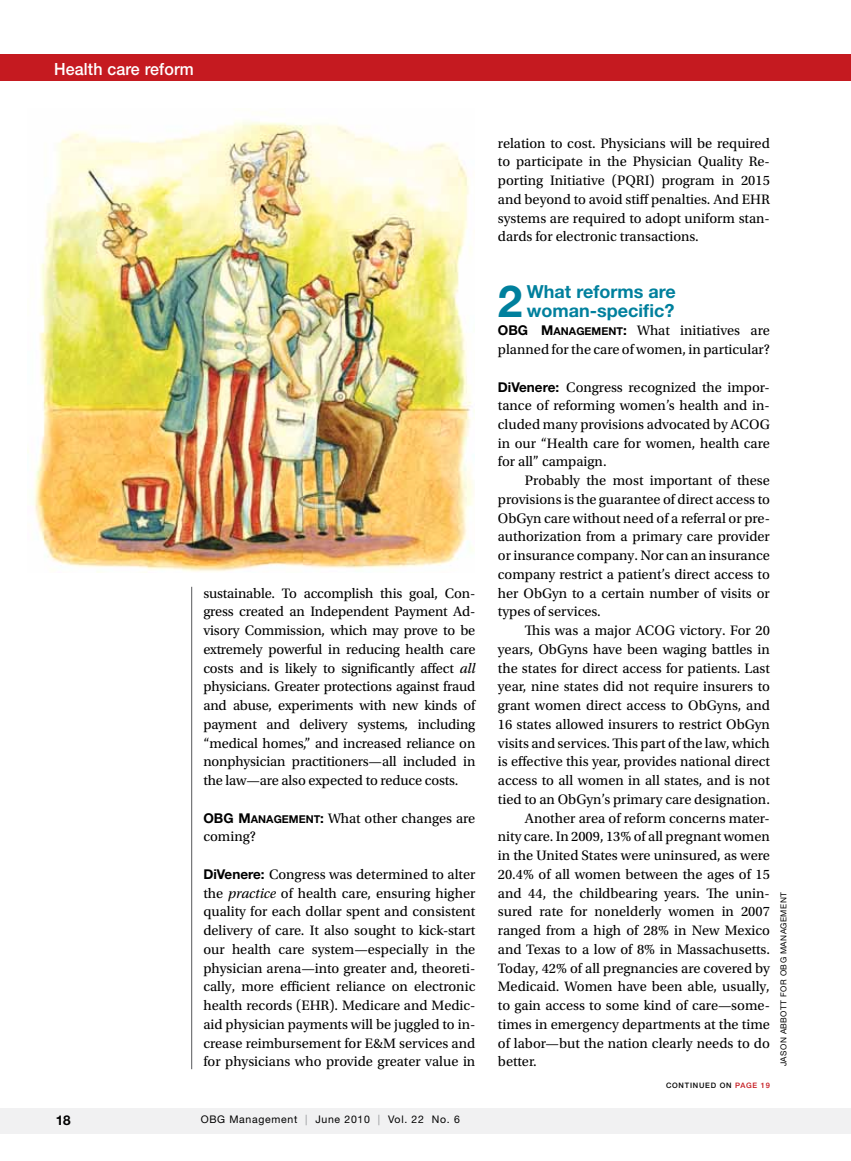
<style>
.page{position:relative;width:851px;height:1161px;background:#fff}
.page>*{position:absolute;margin:0;border:0;box-sizing:border-box;transform-origin:0 0}
.t1{font:700 44.25px "Helvetica Neue LT Std";color:#00809d}
.t2{font:700 18px/18.8px "Helvetica Neue LT Std";color:#00809d}
.t3{font:500 16.8px "Helvetica Neue LT Std";letter-spacing:.01em;color:#fff;scale:.95 1}
.t4{font:14.4px/18.8px "Utopia Std";color:#000;text-align:justify}
.t5{font:700 13.5px "Helvetica Neue LT Std";color:#000}
.t6{font:10.5px "Helvetica Neue LT Std";letter-spacing:.065em;color:#000}
.t7{font:8.25px "Helvetica Neue LT Std";letter-spacing:.05em;color:#000}
.t8{font:500 7.5px "Helvetica Neue LT Std";letter-spacing:.1em;color:#000}
.s1{font-style:italic}
.s2{font-family:"Helvetica Neue LT Std Bd SC800";font-size:13.5px}
.s3{font-family:"Helvetica Neue LT Std Bd SC800";font-size:10.8px}
.s4{font-family:"Helvetica Neue LT Std";font-weight:700;font-size:13.5px}
.s5{color:#939598}
.s6{color:#c4161c}
</style>
<div class="page">
<hr style="left:191px;top:587px;width:1px;height:482px;background:#58595b">
<div style="left:0;top:1108px;width:850px;height:26px;background:#f1f1f2"></div>
<div style="left:0;top:54px;width:850px;height:27px;background:#c51a20"></div>
<img style="left:27px;top:120px;width:447px;height:453px">
<p class="t3" style="left:54px;top:59px;width:149px">Health care reform</p>
<p class="t4" style="left:203px;top:584px;width:273px">sustainable. To accomplish this goal, Con&shy;gress created an Independent Payment Ad&shy;visory Commission, which may prove to be extremely powerful in reducing health care costs and is likely to significantly affect <span class="s1">all </span>physicians. Greater protections against fraud and abuse, experiments with new kinds of payment and delivery systems, including “medical homes,” and increased reliance on nonphysician practitioners—all included in the law—are also expected to reduce costs.</p>
<p class="t4" style="left:203px;top:809px;width:273px"><span class="s2">OBG M</span><span class="s3">ANAGEMENT</span><span class="s2">:</span> What other changes are coming?</p>
<p class="t4" style="left:203px;top:865px;width:273px"><span class="s4">DiVenere:</span> Congress was determined to alter the <span class="s1">practice</span> of health care, ensuring higher quality for each dollar spent and consistent delivery of care. It also sought to kick-start our health care system—especially in the physician arena—into greater and, theoreti&shy;cally, more efficient reliance on electronic health records (EHR). Medicare and Medic&shy;aid physician payments will be juggled to in&shy;crease reimbursement for E&amp;M services and for physicians who provide greater value in</p>
<p class="t5" style="left:56px;top:1112px;width:17px">18</p>
<p class="t6" style="left:201px;top:1114px;width:261px">OBG Management <span class="s5">|</span> June 2010 <span class="s5">|</span> Vol. 22 No. 6</p>
<p class="t4" style="left:498px;top:134px;width:273px">relation to cost. Physicians will be required to participate in the Physician Quality Re&shy;porting Initiative (PQRI) program in 2015 and beyond to avoid stiff penalties. And EHR systems are required to adopt uniform stan&shy;dards for electronic transactions.</p>
<h1 class="t1" style="left:498px;top:273px;width:26px">2</h1>
<p class="t2" style="left:527px;top:282px;width:150px">What reforms are woman-specific?</p>
<p class="t4" style="left:498px;top:321px;width:273px"><span class="s2">OBG M</span><span class="s3">ANAGEMENT</span><span class="s2">:</span> What initiatives are planned for the care of women, in particular?</p>
<p class="t4" style="left:498px;top:378px;width:273px"><span class="s4">DiVenere:</span> Congress recognized the impor&shy;tance of reforming women’s health and in&shy;cluded many provisions advocated by ACOG in our “Health care for women, health care for all” campaign.</p>
<p class="t4" style="left:498px;top:471px;width:273px;text-indent:27px">Probably the most important of these provisions is the guarantee of direct access to ObGyn care without need of a referral or pre&shy;authorization from a primary care provider or insurance company. Nor can an insurance company restrict a patient’s direct access to her ObGyn to a certain number of visits or types of services.</p>
<p class="t4" style="left:525px;top:621px;width:246px">This was a major ACOG victory. For 20</p>
<p class="t4" style="left:498px;top:640px;width:273px">years, ObGyns have been waging battles in</p>
<p class="t4" style="left:498px;top:659px;width:273px">the states for direct access for patients. Last</p>
<p class="t4" style="left:498px;top:678px;width:273px">year, nine states did not require insurers to</p>
<p class="t4" style="left:498px;top:696px;width:273px">grant women direct access to ObGyns, and</p>
<p class="t4" style="left:498px;top:715px;width:273px">16 states allowed insurers to restrict ObGyn</p>
<p class="t4" style="left:498px;top:734px;width:273px">visits and services. This part of the law, which</p>
<p class="t4" style="left:498px;top:753px;width:273px">is effective this year, provides national direct</p>
<p class="t4" style="left:498px;top:771px;width:273px">access to all women in all states, and is not</p>
<p class="t4" style="left:498px;top:790px;width:273px">tied to an ObGyn’s primary care designation.</p>
<p class="t4" style="left:525px;top:809px;width:246px">Another area of reform concerns mater-</p>
<p class="t4" style="left:498px;top:828px;width:273px">nity care. In 2009, 13% of all pregnant women</p>
<p class="t4" style="left:498px;top:846px;width:273px">in the United States were uninsured, as were</p>
<p class="t4" style="left:498px;top:865px;width:273px">20.4% of all women between the ages of 15</p>
<p class="t4" style="left:498px;top:884px;width:273px">and 44, the childbearing years. The unin-</p>
<p class="t4" style="left:498px;top:903px;width:273px">sured rate for nonelderly women in 2007</p>
<p class="t4" style="left:498px;top:921px;width:273px">ranged from a high of 28% in New Mexico</p>
<p class="t4" style="left:498px;top:940px;width:273px">and Texas to a low of 8% in Massachusetts.</p>
<p class="t4" style="left:498px;top:959px;width:273px">Today, 42% of all pregnancies are covered by</p>
<p class="t4" style="left:498px;top:978px;width:273px">Medicaid. Women have been able, usually,</p>
<p class="t4" style="left:498px;top:996px;width:273px">to gain access to some kind of care—some-</p>
<p class="t4" style="left:498px;top:1015px;width:273px">times in emergency departments at the time</p>
<p class="t4" style="left:498px;top:1034px;width:273px">of labor—but the nation clearly needs to do</p>
<p class="t4" style="left:498px;top:1053px;width:40px">better.</p>
<p class="t8" style="left:666px;top:1080px;width:105px">continued on <span class="s6">page 19</span></p>
<p class="t7" style="left:778px;top:1066px;width:176px;rotate:-90deg">Jason ABBOTT for obg Management</p>
</div>
